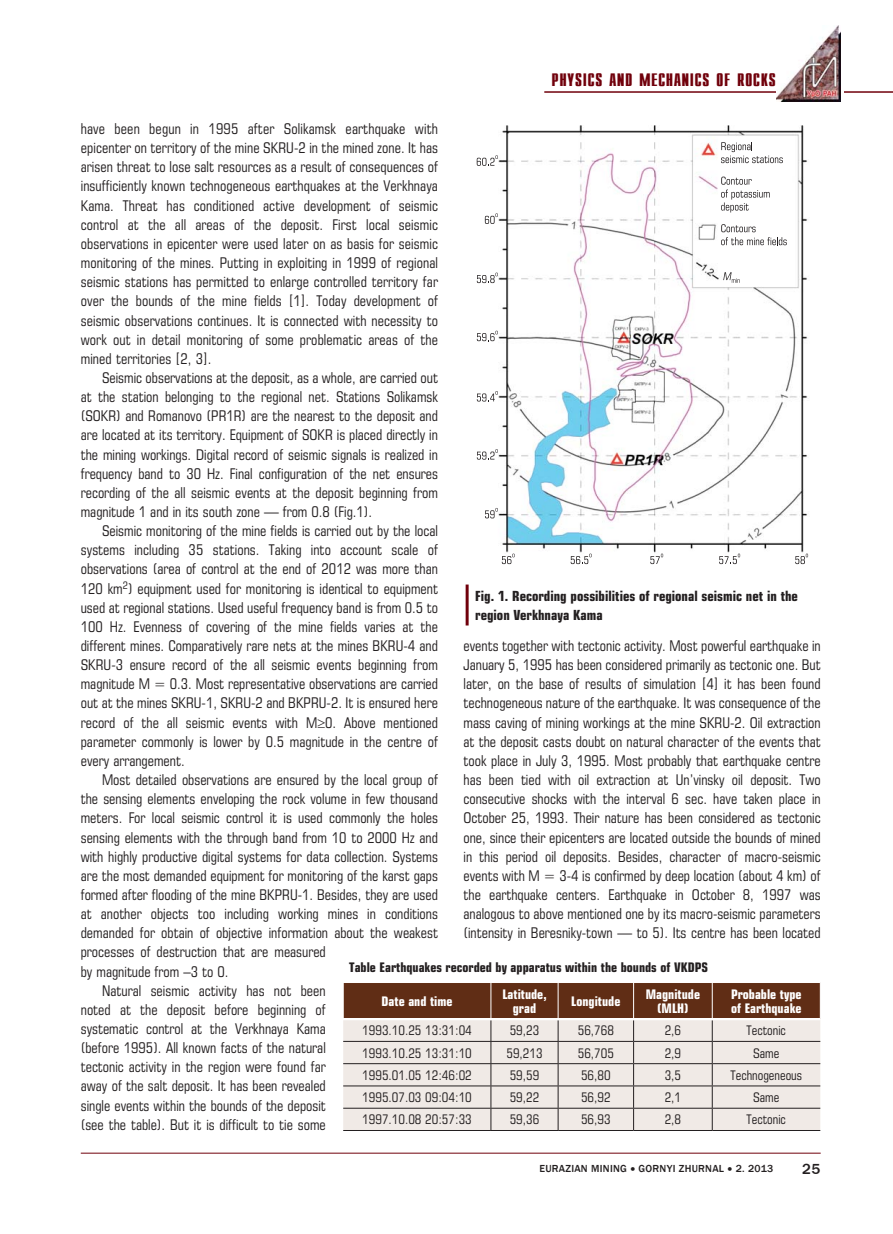
<style>
.page{position:relative;width:893px;height:1234px;background:#fff}
.page>*{position:absolute;margin:0;border:0;box-sizing:border-box;transform-origin:0 0}
.t1{font:700 15px "Compact";letter-spacing:.025em;color:#70000b}
.t2{font:500 15px "Franklin Gothic";color:#231f20}
.t3{font:14.25px/19.2px "Europe Cond";color:#231f20;text-align:justify}
.t4{font:700 13.5px/18px "Europe Cond";color:#231f20}
.t5{font:12.75px "Europe Cond";color:#231f20}
.t6{font:700 12.75px/14.2px "Europe Cond";color:#fff;text-align:center}
.t7{font:700 12.75px "Europe Cond";color:#231f20}
.t8{font:500 10.5px "Franklin Gothic";letter-spacing:.025em;color:#231f20}
</style>
<div class="page">
<hr style="left:81px;top:1152px;width:740px;height:1px;background:#70000b">
<hr style="left:544px;top:91px;width:349px;height:2px;background:#70000b">
<svg style="left:840px;top:31px;width:3px;height:70px"></svg>
<img style="left:776px;top:26px;width:64px;height:75px">
<hr style="left:343px;top:1129px;width:148px;height:1px;background:#231f20">
<hr style="left:491px;top:1129px;width:67px;height:1px;background:#231f20">
<hr style="left:558px;top:1129px;width:76px;height:1px;background:#231f20">
<hr style="left:634px;top:1129px;width:78px;height:1px;background:#231f20">
<svg style="left:343px;top:983px;width:477px;height:146px;background:#c7b7ae"></svg>
<hr style="left:712px;top:1129px;width:108px;height:1px;background:#231f20">
<hr style="left:343px;top:982px;width:1px;height:35px;background:#fff">
<hr style="left:491px;top:982px;width:1px;height:35px;background:#fff">
<hr style="left:558px;top:982px;width:1px;height:35px;background:#fff">
<hr style="left:633px;top:982px;width:1px;height:35px;background:#fff">
<hr style="left:712px;top:982px;width:1px;height:35px;background:#fff">
<hr style="left:343px;top:1017px;width:478px;height:2px;background:#fff">
<img style="left:476px;top:125px;width:333px;height:437px">
<svg style="left:477px;top:155px;width:21px;height:11px"></svg>
<svg style="left:485px;top:213px;width:13px;height:11px"></svg>
<svg style="left:477px;top:272px;width:21px;height:11px"></svg>
<svg style="left:477px;top:330px;width:21px;height:11px"></svg>
<svg style="left:477px;top:391px;width:21px;height:10px"></svg>
<svg style="left:477px;top:449px;width:21px;height:10px"></svg>
<svg style="left:485px;top:508px;width:13px;height:10px"></svg>
<svg style="left:502px;top:553px;width:13px;height:11px"></svg>
<svg style="left:571px;top:553px;width:21px;height:11px"></svg>
<svg style="left:650px;top:553px;width:13px;height:11px"></svg>
<svg style="left:719px;top:553px;width:21px;height:11px"></svg>
<svg style="left:795px;top:553px;width:13px;height:11px"></svg>
<svg style="left:723px;top:272px;width:17px;height:11px"></svg>
<svg style="left:721px;top:142px;width:62px;height:21px"></svg>
<svg style="left:721px;top:176px;width:49px;height:36px"></svg>
<svg style="left:721px;top:224px;width:66px;height:21px"></svg>
<hr style="left:466px;top:584px;width:3px;height:41px;background:#70000b">
<p class="t1" style="left:552px;top:73px;width:226px">PHYSICS AND MECHANICS OF ROCKS</p>
<p class="t3" style="left:81px;top:121px;width:359px">have been begun in 1995 after Solikamsk earthquake with epicenter on territory of the mine SKRU-2 in the mined zone. It has arisen threat to lose salt resources as a result of consequences of insufficiently known technogeneous earthquakes at the Verkhnaya Kama. Threat has conditioned active development of seismic control at the all areas of the deposit. First local seismic observations in epicenter were used later on as basis for seismic monitoring of the mines. Putting in exploiting in 1999 of regional seismic stations has permitted to enlarge controlled territory far over the bounds of the mine fields [1]. Today development of seismic observations continues. It is connected with necessity to work out in detail monitoring of some problematic areas of the mined territories [2, 3].</p>
<p class="t3" style="left:81px;top:370px;width:359px;text-indent:21px">Seismic observations at the deposit, as a whole, are carried out at the station belonging to the regional net. Stations Solikamsk (SOKR) and Romanovo (PR1R) are the nearest to the deposit and are located at its territory. Equipment of SOKR is placed directly in the mining workings. Digital record of seismic signals is realized in frequency band to 30 Hz. Final configuration of the net ensures recording of the all seismic events at the deposit beginning from magnitude 1 and in its south zone — from 0.8 (Fig.1).</p>
<p class="t3" style="left:81px;top:523px;width:359px;text-indent:21px">Seismic monitoring of the mine fields is carried out by the local systems including 35 stations. Taking into account scale of observations (area of control at the end of 2012 was more than 120 km<sup>2</sup>) equipment used for monitoring is identical to equipment used at regional stations. Used useful frequency band is from 0.5 to 100 Hz. Evenness of covering of the mine fields varies at the different mines. Comparatively rare nets at the mines BKRU-4 and SKRU-3 ensure record of the all seismic events beginning from magnitude M = 0.3. Most representative observations are carried out at the mines SKRU-1, SKRU-2 and BKPRU-2. It is ensured here record of the all seismic events with M 0. Above mentioned parameter commonly is lower by 0.5 magnitude in the centre of every arrangement.</p>
<p class="t3" style="left:102px;top:771px;width:337px">Most detailed observations are ensured by the local group of</p>
<p class="t3" style="left:81px;top:790px;width:359px">the sensing elements enveloping the rock volume in few thousand</p>
<p class="t3" style="left:81px;top:810px;width:359px">meters. For local seismic control it is used commonly the holes</p>
<p class="t3" style="left:81px;top:829px;width:359px">sensing elements with the through band from 10 to 2000 Hz and</p>
<p class="t3" style="left:81px;top:848px;width:359px">with highly productive digital systems for data collection. Systems</p>
<p class="t3" style="left:81px;top:867px;width:359px">are the most demanded equipment for monitoring of the karst gaps</p>
<p class="t3" style="left:81px;top:886px;width:359px">formed after flooding of the mine BKPRU-1. Besides, they are used</p>
<p class="t3" style="left:81px;top:905px;width:359px">at another objects too including working mines in conditions</p>
<p class="t3" style="left:81px;top:924px;width:359px">demanded for obtain of objective information about the weakest</p>
<p class="t3" style="left:81px;top:944px;width:247px">processes of destruction that are measured</p>
<p class="t3" style="left:81px;top:963px;width:149px">by magnitude from –3 to 0.</p>
<p class="t3" style="left:102px;top:982px;width:225px">Natural seismic activity has not been</p>
<p class="t3" style="left:81px;top:1001px;width:247px">noted at the deposit before beginning of</p>
<p class="t3" style="left:81px;top:1020px;width:247px">systematic control at the Verkhnaya Kama</p>
<p class="t3" style="left:81px;top:1039px;width:247px">(before 1995). All known facts of the natural</p>
<p class="t3" style="left:81px;top:1058px;width:247px">tectonic activity in the region were found far</p>
<p class="t3" style="left:81px;top:1077px;width:247px">away of the salt deposit. It has been revealed</p>
<p class="t3" style="left:81px;top:1097px;width:247px">single events within the bounds of the deposit</p>
<p class="t3" style="left:81px;top:1116px;width:247px">(see the table). But it is difficult to tie some</p>
<p class="t4" style="left:475px;top:589px;width:324px">Fig. 1. Recording possibilities of regional seismic net in the region Verkhnaya Kama</p>
<p class="t3" style="left:463px;top:637px;width:359px">events together with tectonic activity. Most powerful earthquake in January 5, 1995 has been considered primarily as tectonic one. But later, on the base of results of simulation [4] it has been found technogeneous nature of the earthquake. It was consequence of the mass caving of mining workings at the mine SKRU-2. Oil extraction at the deposit casts doubt on natural character of the events that took place in July 3, 1995. Most probably that earthquake centre has been tied with oil extraction at Un’vinsky oil deposit. Two consecutive shocks with the interval 6 sec. have taken place in October 25, 1993. Their nature has been considered as tectonic one, since their epicenters are located outside the bounds of mined in this period oil deposits. Besides, character of macro-seismic events with M = 3-4 is confirmed by deep location (about 4 km) of the earthquake centers. Earthquake in October 8, 1997 was analogous to above mentioned one by its macro-seismic parameters (intensity in Beresniky-town — to 5). Its centre has been located</p>
<p class="t7" style="left:349px;top:961px;width:360px">Table Earthquakes recorded by apparatus within the bounds of VKDPS</p>
<p class="t6" style="left:382px;top:995px;width:72px">Date and time</p>
<p class="t6" style="left:502px;top:988px;width:46px">Latitude, grad</p>
<p class="t6" style="left:571px;top:995px;width:51px">Longitude</p>
<p class="t6" style="left:646px;top:988px;width:56px">Magnitude (MLH)</p>
<p class="t6" style="left:731px;top:988px;width:72px;text-align:left">Probable type of Earthquake</p>
<p class="t5" style="left:362px;top:1025px;width:111px">1993.10.25 13:31:04</p>
<p class="t5" style="left:510px;top:1025px;width:31px">59,23</p>
<p class="t5" style="left:578px;top:1025px;width:38px">56,768</p>
<p class="t5" style="left:665px;top:1025px;width:18px">2,6</p>
<p class="t5" style="left:747px;top:1025px;width:41px">Tectonic</p>
<p class="t5" style="left:362px;top:1047px;width:111px">1993.10.25 13:31:10</p>
<p class="t5" style="left:506px;top:1047px;width:38px">59,213</p>
<p class="t5" style="left:578px;top:1047px;width:38px">56,705</p>
<p class="t5" style="left:665px;top:1047px;width:18px">2,9</p>
<p class="t5" style="left:753px;top:1047px;width:28px">Same</p>
<p class="t5" style="left:362px;top:1070px;width:111px">1995.01.05 12:46:02</p>
<p class="t5" style="left:510px;top:1070px;width:31px">59,59</p>
<p class="t5" style="left:581px;top:1070px;width:31px">56,80</p>
<p class="t5" style="left:665px;top:1070px;width:18px">3,5</p>
<p class="t5" style="left:730px;top:1070px;width:73px">Technogeneous</p>
<p class="t5" style="left:362px;top:1092px;width:111px">1995.07.03 09:04:10</p>
<p class="t5" style="left:510px;top:1092px;width:31px">59,22</p>
<p class="t5" style="left:581px;top:1092px;width:31px">56,92</p>
<p class="t5" style="left:665px;top:1092px;width:18px">2,1</p>
<p class="t5" style="left:753px;top:1092px;width:28px">Same</p>
<p class="t5" style="left:362px;top:1114px;width:111px">1997.10.08 20:57:33</p>
<p class="t5" style="left:510px;top:1114px;width:31px">59,36</p>
<p class="t5" style="left:581px;top:1114px;width:31px">56,93</p>
<p class="t5" style="left:665px;top:1114px;width:18px">2,8</p>
<p class="t5" style="left:747px;top:1114px;width:41px">Tectonic</p>
<p class="t8" style="left:539px;top:1161px;width:235px">EURAZIAN MINING • GORNYI ZHURNAL • 2. 2013</p>
<p class="t2" style="left:802px;top:1160px;width:19px">25</p>
</div>
